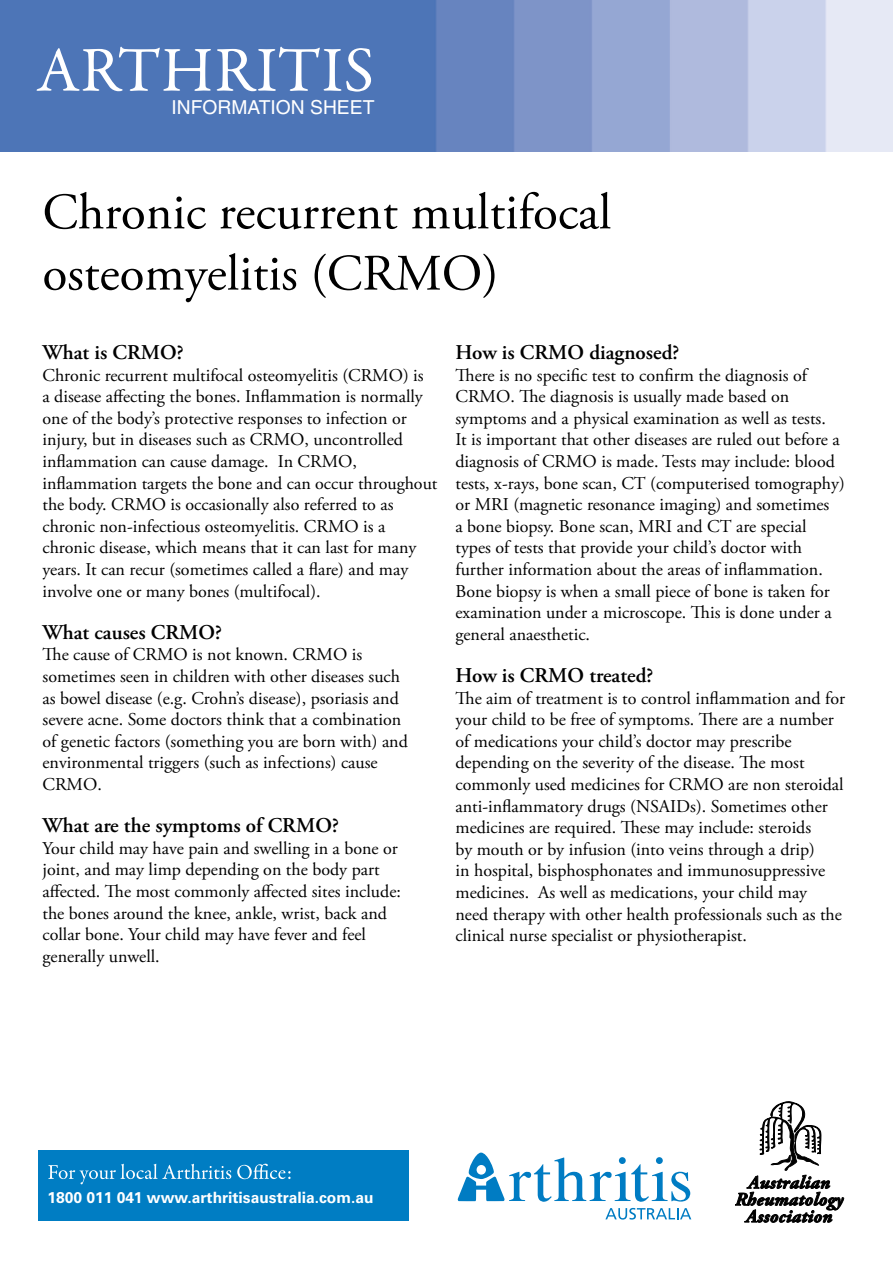
<style>
.page{position:relative;width:893px;height:1263px;background:#fff}
.page>*{position:absolute;margin:0;border:0;box-sizing:border-box;transform-origin:0 0}
.t1{font:64.2px "Garamond Premr Pro";letter-spacing:.01em;color:#fff}
.t2{font:51px/61.2px "Adobe Garamond Pro";color:#000}
.t3{font:600 21px "Adobe Garamond Pro";color:#000}
.t4{font:19.2px "Helvetica";color:#fff}
.t5{font:18px/21.6px "Adobe Garamond Pro";color:#000}
.t6{font:700 15.6px "Univers";color:#fff}
</style>
<div class="page">
<svg style="left:735px;top:1101px;width:109px;height:122px"></svg>
<img style="left:0;top:0;width:893px;height:152px">
<svg style="left:457px;top:1152px;width:234px;height:50px"></svg>
<svg style="left:605px;top:1208px;width:86px;height:11px"></svg>
<div style="left:38px;top:1150px;width:370px;height:71px;background:#007dc3"></div>
<svg style="left:48px;top:1164px;width:243px;height:20px"></svg>
<h1 class="t1" style="left:36px;top:32px;width:339px">ARTHRITIS</h1>
<p class="t4" style="left:171px;top:96px;width:204px">INFORMATION SHEET</p>
<h2 class="t2" style="left:43px;top:183px;width:570px">Chronic recurrent multifocal osteomyelitis (CRMO)</h2>
<p class="t3" style="left:43px;top:340px;width:143px">What is CRMO?</p>
<p class="t5" style="left:43px;top:365px;width:396px">Chronic recurrent multifocal osteomyelitis (CRMO) is<br>a disease affecting the bones. Inflammation is normally one of the body’s protective responses to infection or injury, but in diseases such as CRMO, uncontrolled inflammation can cause damage. In CRMO, inflammation targets the bone and can occur throughout the body. CRMO is occasionally also referred to as chronic non-infectious osteomyelitis. CRMO is a chronic disease, which means that it can last for many years. It can recur (sometimes called a flare) and may involve one or many bones (multifocal).</p>
<p class="t3" style="left:43px;top:620px;width:181px">What causes CRMO?</p>
<p class="t5" style="left:43px;top:644px;width:367px">The cause of CRMO is not known. CRMO is sometimes seen in children with other diseases such as bowel disease (e.g. Crohn’s disease), psoriasis and severe acne. Some doctors think that a combination of genetic factors (something you are born with) and environmental triggers (such as infections) cause CRMO.</p>
<p class="t3" style="left:43px;top:813px;width:298px">What are the symptoms of CRMO?</p>
<p class="t5" style="left:43px;top:838px;width:360px">Your child may have pain and swelling in a bone or joint, and may limp depending on the body part affected. The most commonly affected sites include: the bones around the knee, ankle, wrist, back and collar bone. Your child may have fever and feel generally unwell.</p>
<p class="t3" style="left:455px;top:340px;width:225px">How is CRMO diagnosed?</p>
<p class="t5" style="left:455px;top:365px;width:391px">There is no specific test to confirm the diagnosis of CRMO. The diagnosis is usually made based on symptoms and a physical examination as well as tests.<br>It is important that other diseases are ruled out before a diagnosis of CRMO is made. Tests may include: blood tests, x-rays, bone scan, CT (computerised tomography) or MRI (magnetic resonance imaging) and sometimes<br>a bone biopsy. Bone scan, MRI and CT are special types of tests that provide your child’s doctor with further information about the areas of inflammation.<br>Bone biopsy is when a small piece of bone is taken for examination under a microscope. This is done under a general anaesthetic.</p>
<p class="t3" style="left:455px;top:663px;width:199px">How is CRMO treated?</p>
<p class="t5" style="left:455px;top:688px;width:391px">The aim of treatment is to control inflammation and for your child to be free of symptoms. There are a number of medications your child’s doctor may prescribe depending on the severity of the disease. The most commonly used medicines for CRMO are non steroidal anti-inflammatory drugs (NSAIDs). Sometimes other medicines are required. These may include: steroids<br>by mouth or by infusion (into veins through a drip)<br>in hospital, bisphosphonates and immunosuppressive medicines. As well as medications, your child may<br>need therapy with other health professionals such as the clinical nurse specialist or physiotherapist.</p>
<p class="t6" style="left:47px;top:1188px;width:328px">1800 011 041 www.arthritisaustralia.com.au</p>
</div>
